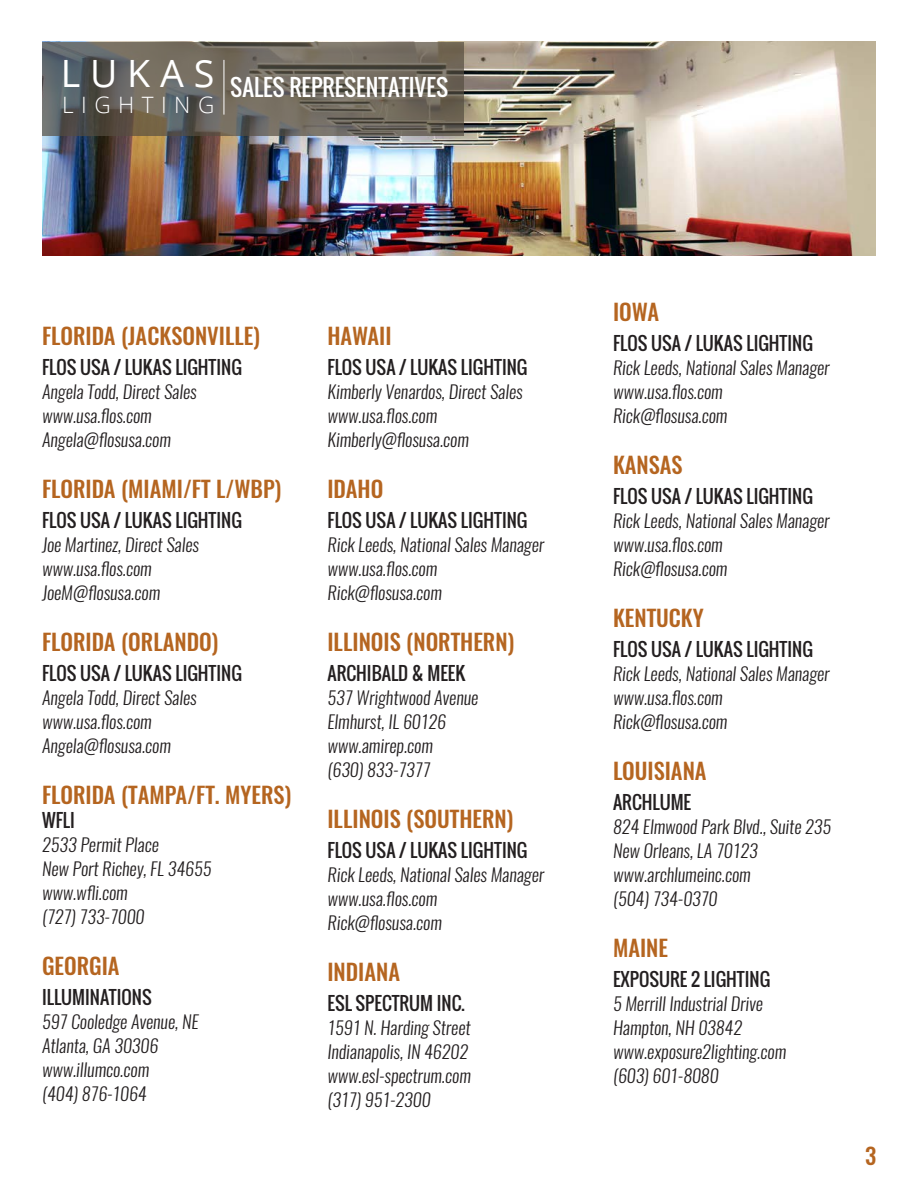
<style>
.page{position:relative;width:918px;height:1188px;background:#fff}
.page>*{position:absolute;margin:0;border:0;box-sizing:border-box;transform-origin:0 0}
.t1{font:37.65px "Open Sans";color:#fff}
.State{font:500 22.5px "Oswald";color:#b56520}
.Listing_-_address{font:500 22.5px "Oswald";color:#b56520}
.t2{font:22.5px "Oswald";color:#fff}
.t3{font:300 22.5px "Open Sans";letter-spacing:.33em;color:#fff}
.Listing_-_address-2{font:italic 300 18px "Oswald";color:#231f20}
.Listing_-_name{font:18px "Oswald";color:#231f20}
</style>
<div class="page">
<img style="left:42px;top:42px;width:834px;height:214px">
<svg style="left:42px;top:42px;width:422px;height:94px"></svg>
<hr style="left:224px;top:60px;width:1px;height:55px;background:#fff">
<p class="t1" style="left:61px;top:48px;width:155px">L U K A S</p>
<p class="t3" style="left:62px;top:90px;width:154px">LIGHTING</p>
<p class="t2" style="left:230px;top:70px;width:219px">SALES REPRESENTATIVES</p>
<p class="State" style="left:42px;top:320px;width:220px">FLORIDA (JACKSONVILLE)</p>
<p class="Listing_-_name" style="left:42px;top:354px;width:201px">FLOS USA / LUKAS LIGHTING</p>
<p class="Listing_-_address-2" style="left:42px;top:380px;width:156px">Angela Todd, Direct Sales</p>
<p class="Listing_-_address-2" style="left:42px;top:404px;width:111px">www.usa.flos.com</p>
<p class="Listing_-_address-2" style="left:42px;top:428px;width:130px">Angela@flosusa.com</p>
<p class="State" style="left:42px;top:473px;width:241px">FLORIDA (MIAMI/FT L/WBP)</p>
<p class="Listing_-_name" style="left:42px;top:507px;width:201px">FLOS USA / LUKAS LIGHTING</p>
<p class="Listing_-_address-2" style="left:42px;top:533px;width:159px">Joe Martinez, Direct Sales</p>
<p class="Listing_-_address-2" style="left:42px;top:557px;width:111px">www.usa.flos.com</p>
<p class="Listing_-_address-2" style="left:42px;top:581px;width:120px">JoeM@flosusa.com</p>
<p class="State" style="left:42px;top:626px;width:178px">FLORIDA (ORLANDO)</p>
<p class="Listing_-_name" style="left:42px;top:660px;width:201px">FLOS USA / LUKAS LIGHTING</p>
<p class="Listing_-_address-2" style="left:42px;top:686px;width:156px">Angela Todd, Direct Sales</p>
<p class="Listing_-_address-2" style="left:42px;top:710px;width:111px">www.usa.flos.com</p>
<p class="Listing_-_address-2" style="left:42px;top:734px;width:130px">Angela@flosusa.com</p>
<p class="Listing_-_address" style="left:42px;top:779px;width:251px">FLORIDA (TAMPA/FT. MYERS)</p>
<p class="Listing_-_name" style="left:42px;top:807px;width:34px">WFLI</p>
<p class="Listing_-_address-2" style="left:42px;top:833px;width:118px">2533 Permit Place</p>
<p class="Listing_-_address-2" style="left:42px;top:857px;width:171px">New Port Richey, FL 34655</p>
<p class="Listing_-_address-2" style="left:42px;top:881px;width:87px">www.wfli.com</p>
<p class="Listing_-_address-2" style="left:42px;top:905px;width:104px">(727) 733-7000</p>
<p class="State" style="left:42px;top:950px;width:79px">GEORGIA</p>
<p class="Listing_-_name" style="left:42px;top:984px;width:111px">ILLUMINATIONS</p>
<p class="Listing_-_address-2" style="left:42px;top:1010px;width:158px">597 Cooledge Avenue, NE</p>
<p class="Listing_-_address-2" style="left:42px;top:1034px;width:118px">Atlanta, GA 30306</p>
<p class="Listing_-_address-2" style="left:42px;top:1058px;width:109px">www.illumco.com</p>
<p class="Listing_-_address-2" style="left:42px;top:1082px;width:106px">(404) 876-1064</p>
<p class="State" style="left:327px;top:320px;width:66px">HAWAII</p>
<p class="Listing_-_name" style="left:327px;top:354px;width:201px">FLOS USA / LUKAS LIGHTING</p>
<p class="Listing_-_address-2" style="left:327px;top:380px;width:197px">Kimberly Venardos, Direct Sales</p>
<p class="Listing_-_address-2" style="left:327px;top:404px;width:111px">www.usa.flos.com</p>
<p class="Listing_-_address-2" style="left:327px;top:428px;width:143px">Kimberly@flosusa.com</p>
<p class="State" style="left:327px;top:473px;width:57px">IDAHO</p>
<p class="Listing_-_name" style="left:327px;top:507px;width:201px">FLOS USA / LUKAS LIGHTING</p>
<p class="Listing_-_address-2" style="left:327px;top:533px;width:218px">Rick Leeds, National Sales Manager</p>
<p class="Listing_-_address-2" style="left:327px;top:557px;width:111px">www.usa.flos.com</p>
<p class="Listing_-_address-2" style="left:327px;top:581px;width:116px">Rick@flosusa.com</p>
<p class="State" style="left:327px;top:626px;width:188px">ILLINOIS (NORTHERN)</p>
<p class="Listing_-_name" style="left:327px;top:660px;width:139px">ARCHIBALD &amp; MEEK</p>
<p class="Listing_-_address-2" style="left:327px;top:686px;width:152px">537 Wrightwood Avenue</p>
<p class="Listing_-_address-2" style="left:327px;top:710px;width:120px">Elmhurst, IL 60126</p>
<p class="Listing_-_address-2" style="left:327px;top:734px;width:107px">www.amirep.com</p>
<p class="Listing_-_address-2" style="left:327px;top:758px;width:104px">(630) 833-7377</p>
<p class="State" style="left:327px;top:803px;width:187px">ILLINOIS (SOUTHERN)</p>
<p class="Listing_-_name" style="left:327px;top:837px;width:201px">FLOS USA / LUKAS LIGHTING</p>
<p class="Listing_-_address-2" style="left:327px;top:863px;width:218px">Rick Leeds, National Sales Manager</p>
<p class="Listing_-_address-2" style="left:327px;top:887px;width:111px">www.usa.flos.com</p>
<p class="Listing_-_address-2" style="left:327px;top:911px;width:116px">Rick@flosusa.com</p>
<p class="State" style="left:327px;top:956px;width:74px">INDIANA</p>
<p class="Listing_-_name" style="left:327px;top:990px;width:139px">ESL SPECTRUM INC.</p>
<p class="Listing_-_address-2" style="left:327px;top:1016px;width:145px">1591 N. Harding Street</p>
<p class="Listing_-_address-2" style="left:327px;top:1040px;width:142px">Indianapolis, IN 46202</p>
<p class="Listing_-_address-2" style="left:327px;top:1064px;width:145px">www.esl-spectrum.com</p>
<p class="Listing_-_address-2" style="left:327px;top:1088px;width:105px">(317) 951-2300</p>
<p class="State" style="left:613px;top:296px;width:48px">IOWA</p>
<p class="Listing_-_name" style="left:613px;top:330px;width:201px">FLOS USA / LUKAS LIGHTING</p>
<p class="Listing_-_address-2" style="left:613px;top:356px;width:218px">Rick Leeds, National Sales Manager</p>
<p class="Listing_-_address-2" style="left:613px;top:380px;width:111px">www.usa.flos.com</p>
<p class="Listing_-_address-2" style="left:613px;top:404px;width:116px">Rick@flosusa.com</p>
<p class="State" style="left:613px;top:449px;width:71px">KANSAS</p>
<p class="Listing_-_name" style="left:613px;top:483px;width:201px">FLOS USA / LUKAS LIGHTING</p>
<p class="Listing_-_address-2" style="left:613px;top:509px;width:218px">Rick Leeds, National Sales Manager</p>
<p class="Listing_-_address-2" style="left:613px;top:533px;width:111px">www.usa.flos.com</p>
<p class="Listing_-_address-2" style="left:613px;top:557px;width:116px">Rick@flosusa.com</p>
<p class="State" style="left:613px;top:602px;width:92px">KENTUCKY</p>
<p class="Listing_-_name" style="left:613px;top:636px;width:201px">FLOS USA / LUKAS LIGHTING</p>
<p class="Listing_-_address-2" style="left:613px;top:662px;width:218px">Rick Leeds, National Sales Manager</p>
<p class="Listing_-_address-2" style="left:613px;top:686px;width:111px">www.usa.flos.com</p>
<p class="Listing_-_address-2" style="left:613px;top:710px;width:116px">Rick@flosusa.com</p>
<p class="State" style="left:613px;top:755px;width:95px">LOUISIANA</p>
<p class="Listing_-_name" style="left:613px;top:789px;width:80px">ARCHLUME</p>
<p class="Listing_-_address-2" style="left:613px;top:815px;width:220px">824 Elmwood Park Blvd., Suite 235</p>
<p class="Listing_-_address-2" style="left:613px;top:839px;width:146px">New Orleans, LA 70123</p>
<p class="Listing_-_address-2" style="left:613px;top:863px;width:139px">www.archlumeinc.com</p>
<p class="Listing_-_address-2" style="left:613px;top:887px;width:106px">(504) 734-0370</p>
<p class="State" style="left:613px;top:932px;width:57px">MAINE</p>
<p class="Listing_-_name" style="left:613px;top:966px;width:159px">EXPOSURE 2 LIGHTING</p>
<p class="Listing_-_address-2" style="left:613px;top:992px;width:151px">5 Merrill Industrial Drive</p>
<p class="Listing_-_address-2" style="left:613px;top:1016px;width:131px">Hampton, NH 03842</p>
<p class="Listing_-_address-2" style="left:613px;top:1040px;width:175px">www.exposure2lighting.com</p>
<p class="Listing_-_address-2" style="left:613px;top:1064px;width:107px">(603) 601-8080</p>
<p class="Listing_-_address" style="left:865px;top:1140px;width:13px">3</p>
</div>
